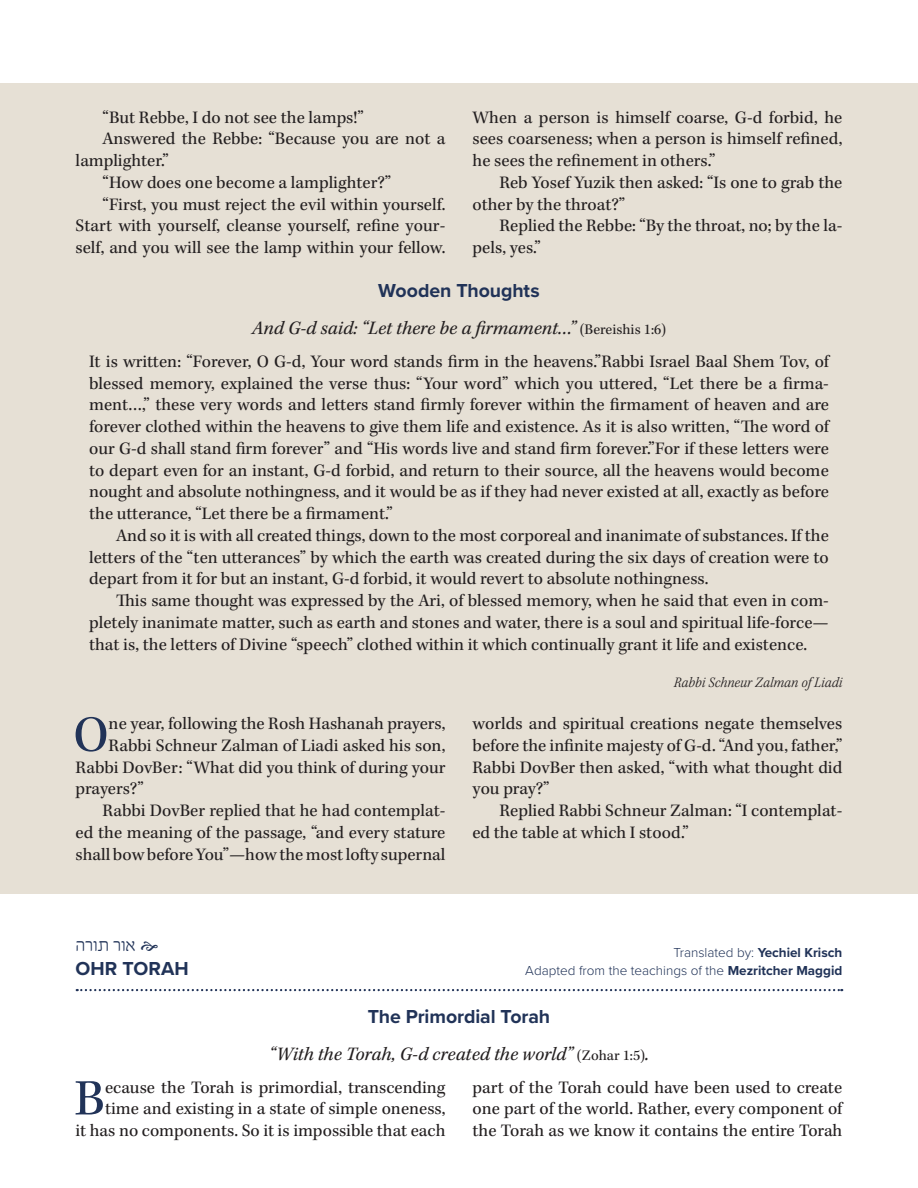
<style>
.page{position:relative;width:918px;height:1188px;background:#fff}
.page>*{position:absolute;margin:0;border:0;box-sizing:border-box;transform-origin:0 0}
.Chayus_Main_First{font:52.35px "Kepler Std";color:#213358}
.Chayus_Eng_Pasuk{font:italic 19.5px "Kepler Std";color:#231f20}
.Chayus_Heading{font:700 19.5px "Proxima Nova";letter-spacing:-.005em;color:#213358}
.Chayus_Eng_Sec_Title{font:700 19.5px "Proxima Nova";letter-spacing:.005em;color:#213358}
.Chayus_Heb_Sec_Title{font:19.5px "Fb Campus";color:#213358}
.Chayus_Main_Text{font:18px/21.8px "Kepler Std";color:#231f20}
.Chayus_Chovos_Main_F{font:18px/21.8px "Kepler Std";color:#231f20;text-align:justify}
.Chayus_Chovos_Main{font:18px/21.8px "Kepler Std";color:#231f20;text-align:justify}
.Chayus_Main_First-2{font:18px/21.8px "Kepler Std";color:#231f20;text-align:right}
.Chayus_source{font:15px "Kepler Std Light Scn It";color:#231f20}
.Chayus_Credits{font:300 13.5px/18px "Proxima Nova";color:#213358;text-align:right}
.s1{font-style:normal;font-size:15px}
.s2{font-weight:700}
</style>
<div class="page">
<div style="left:0;top:83px;width:918px;height:44px;background:#e6e0d5"></div>
<div style="left:0;top:96px;width:918px;height:797px;background:#e6e0d5"></div>
<svg style="left:77px;top:989px;width:765px;height:2px"></svg>
<p class="Chayus_Main_Text" style="left:103px;top:107px;width:263px">“But Rebbe, I do not see the lamps!”</p>
<p class="Chayus_Main_Text" style="left:76px;top:129px;width:371px;text-indent:27px">Answered the Rebbe: “Because you are not a lamplighter.”</p>
<p class="Chayus_Main_Text" style="left:103px;top:172px;width:290px">“How does one become a lamplighter?”</p>
<p class="Chayus_Main_Text" style="left:76px;top:194px;width:371px;text-align:justify;text-indent:27px">“First, you must reject the evil within yourself.<br>Start with yourself, cleanse yourself, refine your&shy;self, and you will see the lamp within your fellow.</p>
<p class="Chayus_Main_Text" style="left:472px;top:107px;width:371px;text-align:justify">When a person is himself coarse, G‑d forbid, he sees coarseness; when a person is himself refined, he sees the refinement in others.”</p>
<p class="Chayus_Main_Text" style="left:472px;top:172px;width:371px;text-indent:27px">Reb Yosef Yuzik then asked: “Is one to grab the other by the throat?”</p>
<p class="Chayus_Main_Text" style="left:472px;top:216px;width:371px;text-indent:27px">Replied the Rebbe: “By the throat, no; by the la&shy;pels, yes.”</p>
<p class="Chayus_Heading" style="left:378px;top:276px;width:163px">Wooden Thoughts</p>
<p class="Chayus_Eng_Pasuk" style="left:252px;top:317px;width:416px">And G‑d said: “Let there be a firmament…” <span class="s1">(Bereishis 1:6)</span></p>
<p class="Chayus_Chovos_Main_F" style="left:89px;top:351px;width:741px">It is written: “Forever, O G‑d, Your word stands firm in the heavens.”Rabbi Israel Baal Shem Tov, of blessed memory, explained the verse thus: “Your word” which you uttered, “Let there be a firma&shy;ment…,” these very words and letters stand firmly forever within the firmament of heaven and are forever clothed within the heavens to give them life and existence. As it is also written, “The word of our G‑d shall stand firm forever” and “His words live and stand firm forever.”For if these letters were to depart even for an instant, G‑d forbid, and return to their source, all the heavens would become nought and absolute nothingness, and it would be as if they had never existed at all, exactly as before the utterance, “Let there be a firmament.”</p>
<p class="Chayus_Chovos_Main" style="left:89px;top:525px;width:741px;text-indent:27px">And so it is with all created things, down to the most corporeal and inanimate of substances. If the letters of the “ten utterances” by which the earth was created during the six days of creation were to depart from it for but an instant, G‑d forbid, it would revert to absolute nothingness.</p>
<p class="Chayus_Chovos_Main" style="left:89px;top:590px;width:741px;text-indent:27px">This same thought was expressed by the Ari, of blessed memory, when he said that even in com&shy;pletely inanimate matter, such as earth and stones and water, there is a soul and spiritual life-force— that is, the letters of Divine “speech” clothed within it which continually grant it life and existence.</p>
<p class="Chayus_source" style="left:674px;top:674px;width:170px">Rabbi Schneur Zalman of Liadi</p>
<p class="Chayus_Main_First" style="left:73px;top:705px;width:37px">O</p>
<p class="Chayus_Main_First-2" style="left:109px;top:713px;width:338px">ne year, following the Rosh Hashanah prayers,</p>
<p class="Chayus_Main_Text" style="left:472px;top:713px;width:371px;text-align:justify">worlds and spiritual creations negate themselves before the infinite majesty of G‑d. “And you, father,” Rabbi DovBer then asked, “with what thought did you pray?”</p>
<p class="Chayus_Main_Text" style="left:472px;top:800px;width:371px;text-indent:27px">Replied Rabbi Schneur Zalman: “I contemplat&shy;ed the table at which I stood.”</p>
<p class="Chayus_Main_First-2" style="left:109px;top:735px;width:338px">Rabbi Schneur Zalman of Liadi asked his son,</p>
<p class="Chayus_Main_First-2" style="left:76px;top:757px;width:371px">Rabbi DovBer: “What did you think of during your</p>
<p class="Chayus_Main_First-2" style="left:76px;top:778px;width:70px">prayers?”</p>
<p class="Chayus_Main_Text" style="left:76px;top:800px;width:371px;text-align:justify;text-indent:27px">Rabbi DovBer replied that he had contemplat&shy;ed the meaning of the passage, “and every stature shall bow before You”—how the most lofty supernal</p>
<p class="Chayus_Heb_Sec_Title" style="left:76px;top:935px;width:62px">אורתורה</p>
<p class="Chayus_Eng_Sec_Title" style="left:76px;top:954px;width:115px">OHR TORAH</p>
<p class="Chayus_Credits" style="left:525px;top:943px;width:319px">Translated by: <span class="s2">Yechiel Krisch<br></span>Adapted from the teachings of the <span class="s2">Mezritcher Maggid</span></p>
<p class="Chayus_Heading" style="left:368px;top:1002px;width:184px">The Primordial Torah</p>
<p class="Chayus_Eng_Pasuk" style="left:269px;top:1043px;width:382px">“With the Torah, G-d created the world” <span class="s1">(Zohar 1:5)</span>.</p>
<p class="Chayus_Main_First-2" style="left:76px;top:1077px;width:371px">ecause the Torah is primordial, transcending time and existing in a state of simple oneness,<br>it has no components. So it is impossible that each</p>
<p class="Chayus_Main_First-2" style="left:472px;top:1077px;width:371px;text-align:justify">part of the Torah could have been used to create one part of the world. Rather, every component of the Torah as we know it contains the entire Torah</p>
<p class="Chayus_Main_First" style="left:74px;top:1069px;width:32px">B</p>
</div>
